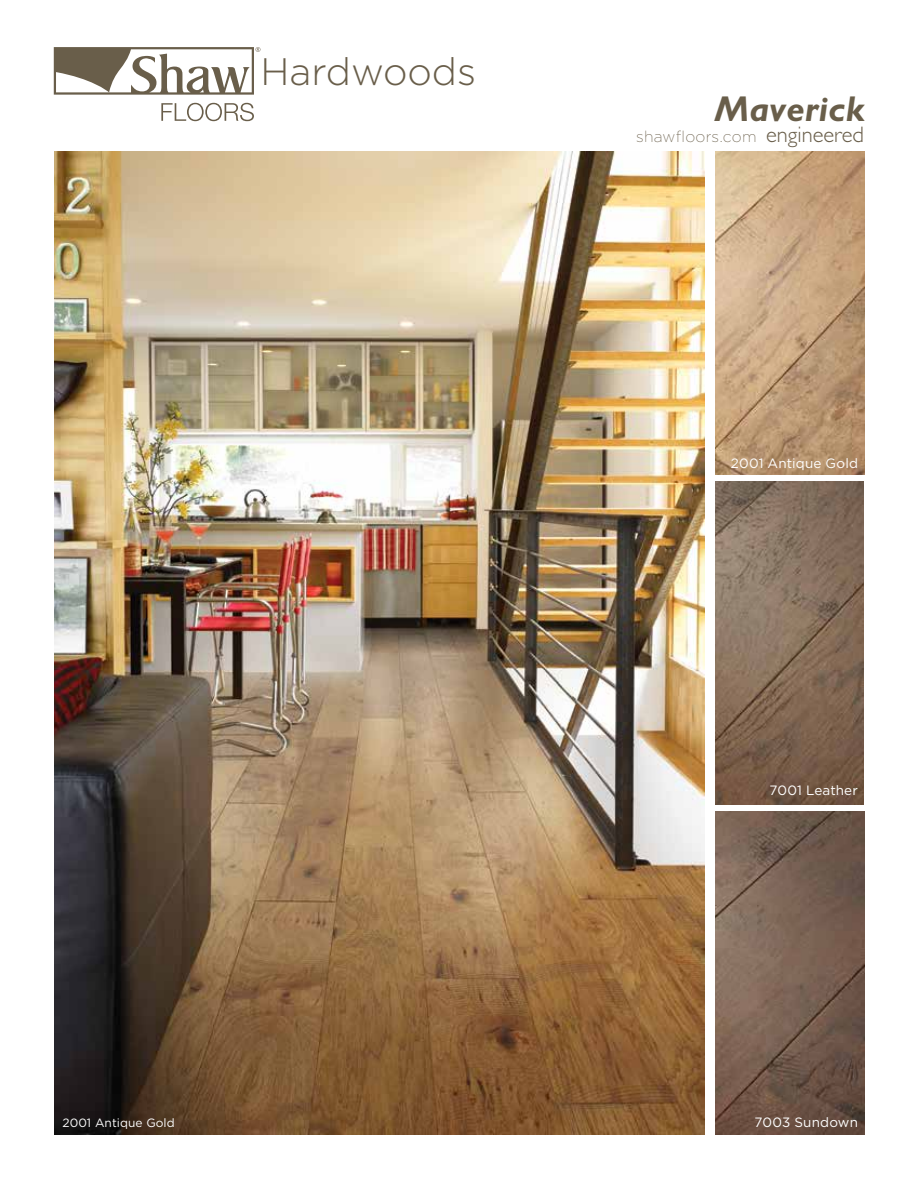
<style>
.page{position:relative;width:918px;height:1188px;background:#fff}
.page>*{position:absolute;margin:0;border:0;box-sizing:border-box;transform-origin:0 0}
.t1{font:300 38.25px "Gotham";color:#695e4a}
.t2{font:italic 700 36px "Gill Sans Std";letter-spacing:.01em;color:#695e4a}
.t3{font:300 22.5px "Gill Sans Std";color:#695e4a}
.t4{font:200 15.6px "Gotham";letter-spacing:.015em;color:#695e4a}
.t5{font:13.5px "Gotham";letter-spacing:.01em;color:#fff}
.t6{font:12px "Gotham";color:#fff}
</style>
<div class="page">
<img style="left:54px;top:152px;width:650px;height:983px">
<svg style="left:161px;top:103px;width:93px;height:18px"></svg>
<svg style="left:54px;top:47px;width:206px;height:48px"></svg>
<img style="left:716px;top:482px;width:148px;height:323px">
<img style="left:716px;top:152px;width:148px;height:323px">
<img style="left:716px;top:812px;width:148px;height:323px">
<h1 class="t1" style="left:260px;top:47px;width:217px">Hardwoods</h1>
<p class="t6" style="left:63px;top:1115px;width:114px">2001 Antique Gold</p>
<h2 class="t2" style="left:715px;top:88px;width:151px">Maverick</h2>
<h3 class="t3" style="left:766px;top:122px;width:99px">engineered</h3>
<p class="t4" style="left:636px;top:127px;width:122px">shawfloors.com</p>
<p class="t5" style="left:731px;top:454px;width:129px">2001 Antique Gold</p>
<p class="t5" style="left:770px;top:782px;width:90px">7001 Leather</p>
<p class="t5" style="left:755px;top:1113px;width:105px">7003 Sundown</p>
</div>
